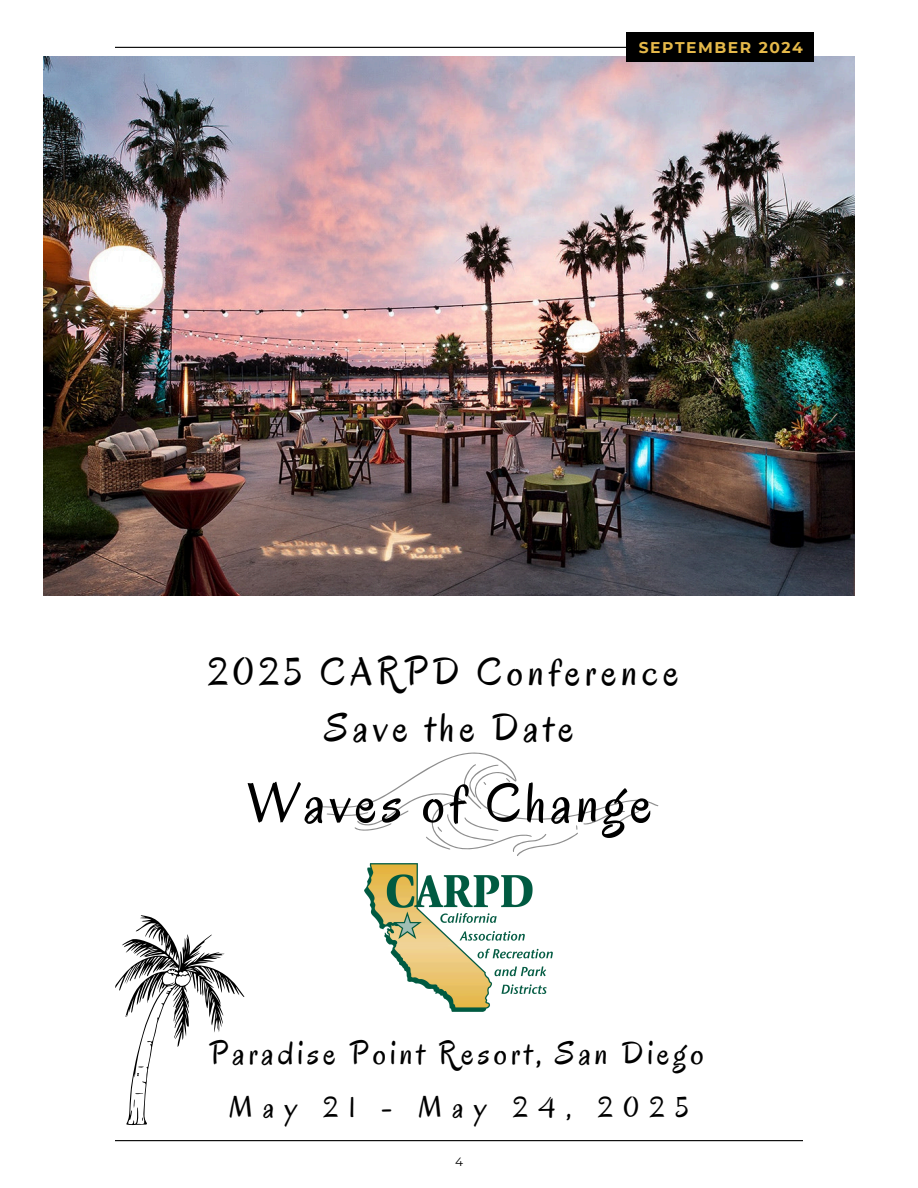
<style>
.page{position:relative;width:918px;height:1188px;background:#fff}
.page>*{position:absolute;margin:0;border:0;box-sizing:border-box;transform-origin:0 0}
.t1{font:57px "Oregano";letter-spacing:.08em;color:#000}
.t2{font:40.5px/56.2px "Oregano";letter-spacing:.12em;color:#000;text-align:center}
.t3{font:33px "Oregano";letter-spacing:.12em;color:#000}
.t4{font:30px "Oregano";letter-spacing:.35em;color:#000}
.t5{font:700 15.45px "Montserrat";letter-spacing:.1em;color:#e6b94a}
.t6{font:12px "Montserrat";color:#000}
</style>
<div class="page">
<hr style="left:115px;top:47px;width:688px;height:1px;background:#000">
<hr style="left:115px;top:1140px;width:688px;height:1px;background:#000">
<img style="left:364px;top:864px;width:188px;height:147px">
<img style="left:44px;top:56px;width:811px;height:539px">
<svg style="left:309px;top:752px;width:350px;height:104px"></svg>
<svg style="left:115px;top:915px;width:129px;height:210px"></svg>
<div style="left:627px;top:32px;width:187px;height:30px;background:#000"></div>
<h2 class="t5" style="left:639px;top:38px;width:166px">SEPTEMBER 2024</h2>
<h1 class="t2" style="left:208px;top:643px;width:472px">2025 CARPD Conference<br>Save the Date</h1>
<p class="t1" style="left:247px;top:767px;width:407px">Waves of Change</p>
<p class="t3" style="left:210px;top:1033px;width:496px">Paradise Point Resort, San Diego</p>
<h3 class="t4" style="left:229px;top:1088px;width:461px">May 21 - May 24, 2025</h3>
<p class="t6" style="left:455px;top:1155px;width:9px">4</p>
</div>
